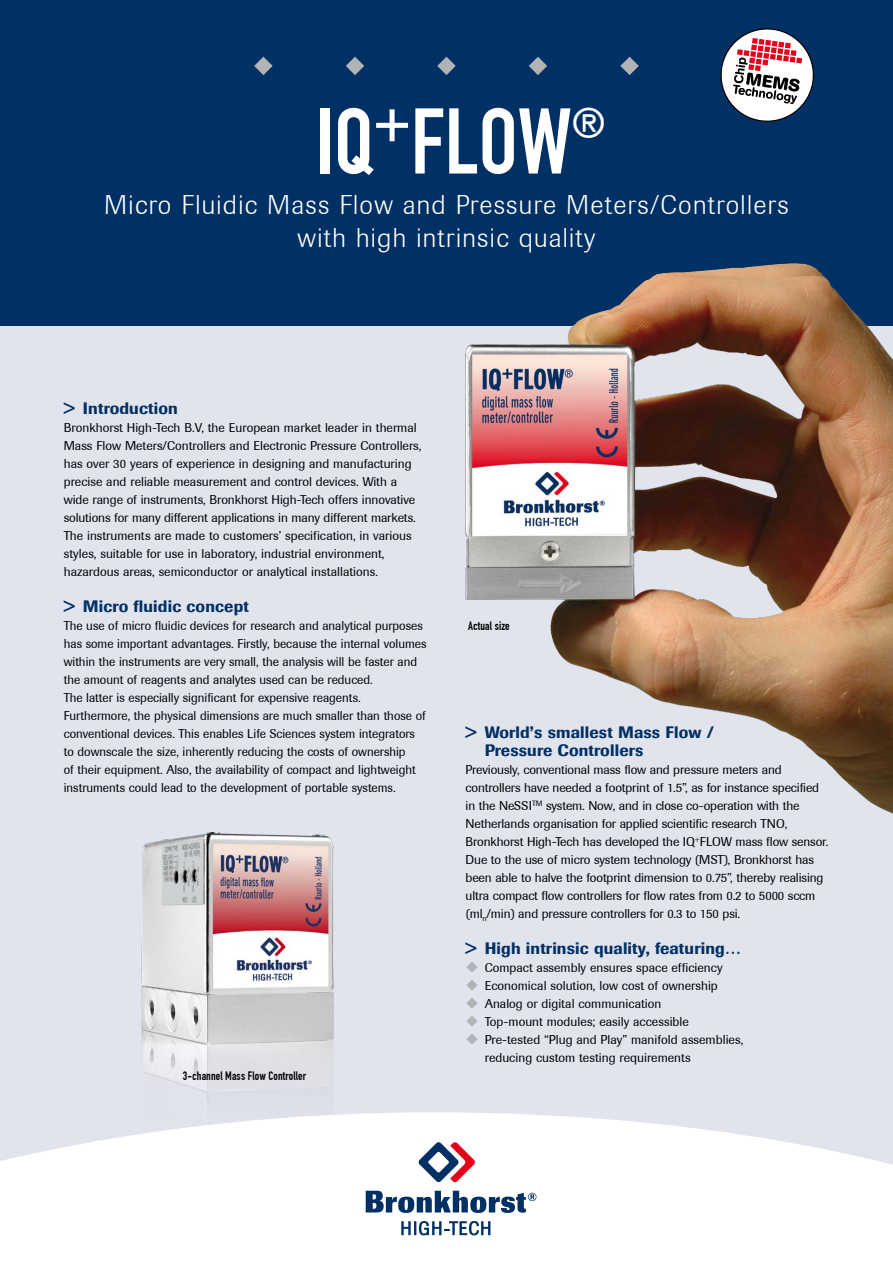
<style>
.page{position:relative;width:893px;height:1263px;background:#fff}
.page>*{position:absolute;margin:0;border:0;box-sizing:border-box;transform-origin:0 0}
.t1{font:91.5px "DIN Engschrift";color:#fff}
.t2{font:300 27px/33px "Berthold Imago";letter-spacing:.05em;color:#fff;text-align:center}
.t3{font:500 16.5px/18px "Berthold Imago";letter-spacing:.01em;color:#003064}
.t4{font:12.75px/18px "Berthold Imago";color:#000}
.t5{font:12px "DIN Engschrift";letter-spacing:.01em;color:#000}
.s1{color:#b1b3b4}
</style>
<div class="page">
<div style="left:0;top:293px;width:893px;height:970px;background:#e1e3ed"></div>
<div style="left:0;top:0;width:893px;height:325px;background:#003064"></div>
<svg style="left:254px;top:57px;width:19px;height:18px"></svg>
<svg style="left:346px;top:57px;width:18px;height:18px"></svg>
<svg style="left:437px;top:57px;width:19px;height:18px"></svg>
<svg style="left:529px;top:57px;width:18px;height:18px"></svg>
<svg style="left:620px;top:57px;width:19px;height:18px"></svg>
<img style="left:141px;top:832px;width:193px;height:271px">
<img style="left:449px;top:263px;width:444px;height:551px">
<svg style="left:720px;top:28px;width:94px;height:94px"></svg>
<svg style="left:0;top:1112px;width:893px;height:151px;background:#fbfbfc"></svg>
<svg style="left:401px;top:1221px;width:89px;height:14px"></svg>
<svg style="left:418px;top:1142px;width:57px;height:40px;background:#b19bae"></svg>
<svg style="left:366px;top:1191px;width:170px;height:22px;background:#7a93ae"></svg>
<h1 class="t1" style="left:316px;top:88px;width:292px">IQ<sup>+</sup>FLOW<sup>®</sup></h1>
<h2 class="t2" style="left:104px;top:189px;width:686px">Micro Fluidic Mass Flow and Pressure Meters/Controllers with high intrinsic quality</h2>
<p class="t3" style="left:64px;top:399px;width:116px">&gt; Introduction</p>
<p class="t4" style="left:64px;top:419px;width:359px">Bronkhorst High-Tech B.V, the European market leader in thermal Mass Flow Meters/Controllers and Electronic Pressure Controllers, has over 30 years of experience in designing and manufacturing precise and reliable measurement and control devices. With a wide range of instruments, Bronkhorst High-Tech offers innovative solutions for many different applications in many different markets.<br>The instruments are made to customers’ specification, in various styles, suitable for use in laboratory, industrial environment, hazardous areas, semiconductor or analytical installations.</p>
<p class="t3" style="left:64px;top:597px;width:187px">&gt; Micro fluidic concept</p>
<p class="t4" style="left:64px;top:617px;width:364px">The use of micro fluidic devices for research and analytical purposes has some important advantages. Firstly, because the internal volumes within the instruments are very small, the analysis will be faster and the amount of reagents and analytes used can be reduced.<br>The latter is especially significant for expensive reagents.<br>Furthermore, the physical dimensions are much smaller than those of conventional devices. This enables Life Sciences system integrators to downscale the size, inherently reducing the costs of ownership<br>of their equipment. Also, the availability of compact and lightweight instruments could lead to the development of portable systems.</p>
<p class="t5" style="left:183px;top:1069px;width:125px">3-channel Mass Flow Controller</p>
<p class="t5" style="left:468px;top:619px;width:43px">Actual size</p>
<p class="t3" style="left:485px;top:723px;width:231px;text-indent:-19px">&gt; World’s smallest Mass Flow /<br>Pressure Controllers</p>
<p class="t4" style="left:466px;top:761px;width:364px">Previously, conventional mass flow and pressure meters and controllers have needed a footprint of 1.5”, as for instance specified in the NeSSI<sup>TM</sup> system. Now, and in close co-operation with the Netherlands organisation for applied scientific research TNO, Bronkhorst High-Tech has developed the IQ<sup>+</sup>FLOW mass flow sensor.<br>Due to the use of micro system technology (MST), Bronkhorst has been able to halve the footprint dimension to 0.75”, thereby realising ultra compact flow controllers for flow rates from 0.2 to 5000 sccm (ml<sub>n</sub>/min) and pressure controllers for 0.3 to 150 psi.</p>
<p class="t3" style="left:466px;top:939px;width:277px">&gt; High intrinsic quality, featuring…</p>
<p class="t4" style="left:466px;top:959px;width:259px"><span class="s1">◆</span> Compact assembly ensures space efficiency</p>
<p class="t4" style="left:466px;top:977px;width:254px"><span class="s1">◆</span> Economical solution, low cost of ownership</p>
<p class="t4" style="left:466px;top:995px;width:197px"><span class="s1">◆</span> Analog or digital communication</p>
<p class="t4" style="left:466px;top:1013px;width:225px"><span class="s1">◆</span> Top-mount modules; easily accessible</p>
<p class="t4" style="left:485px;top:1031px;width:260px;text-indent:-19px"><span class="s1">◆</span> Pre-tested “Plug and Play” manifold assemblies, reducing custom testing requirements</p>
</div>
